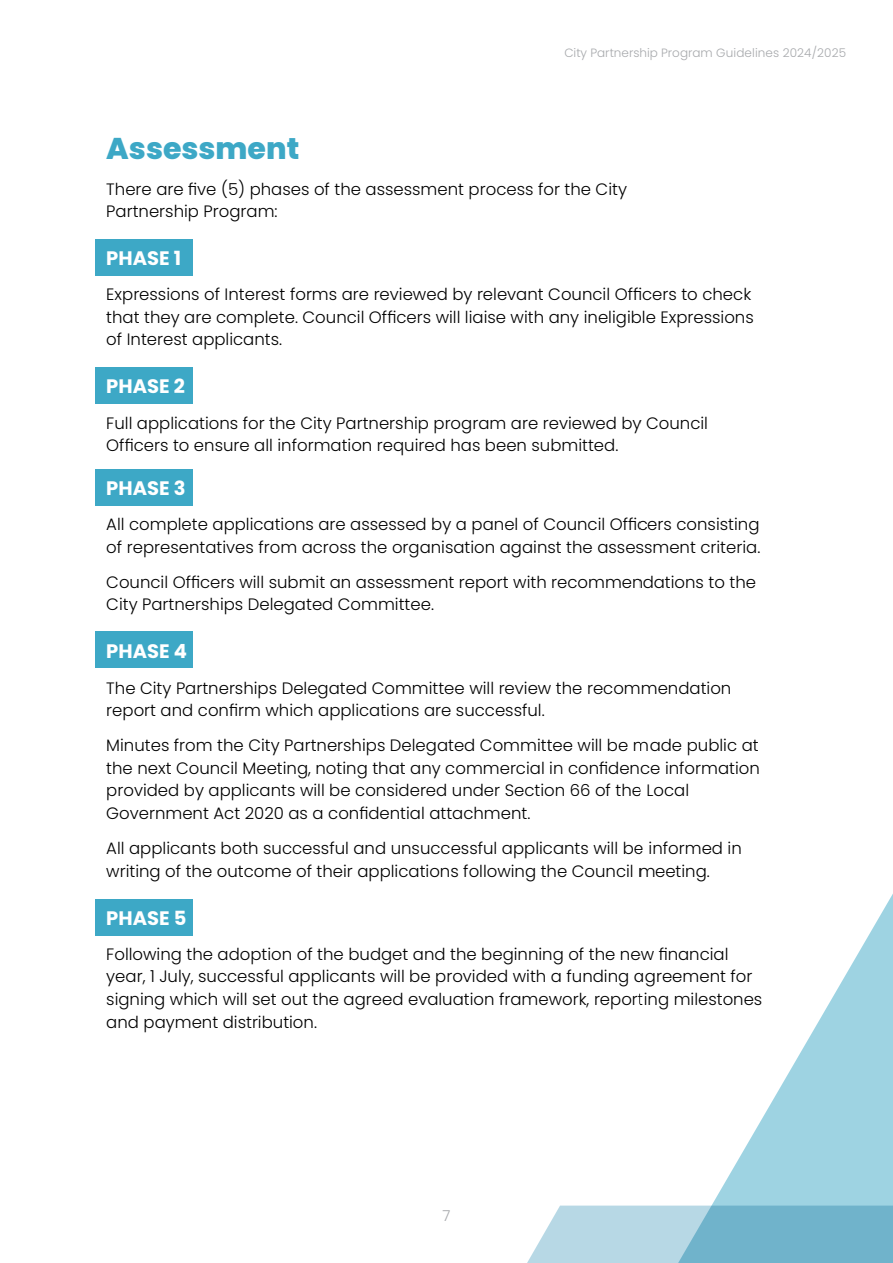
<style>
.page{position:relative;width:893px;height:1263px;background:#fff}
.page>*{position:absolute;margin:0;border:0;box-sizing:border-box;transform-origin:0 0}
.t1{font:800 30px "Poppins";color:#3da8c6}
.t2{font:700 19.5px "Poppins";color:#fff}
.t3{font:300 16.5px/22.5px "Poppins";color:#000}
.t4{font:300 15px "Poppins";color:#a7a9ac}
.t5{font:300 12px "Poppins";color:#a7a9ac}
</style>
<div class="page">
<div style="left:95px;top:239px;width:98px;height:37px;background:#3da8c6"></div>
<div style="left:95px;top:367px;width:98px;height:37px;background:#3da8c6"></div>
<div style="left:95px;top:631px;width:98px;height:37px;background:#3da8c6"></div>
<div style="left:95px;top:899px;width:98px;height:37px;background:#3da8c6"></div>
<div style="left:95px;top:469px;width:98px;height:37px;background:#3da8c6"></div>
<svg style="left:712px;top:894px;width:181px;height:311px"></svg>
<svg style="left:527px;top:1205px;width:366px;height:58px;background:#94c6d8"></svg>
<p class="t5" style="left:564px;top:46px;width:283px">City Partnership Program Guidelines 2024/2025</p>
<h1 class="t1" style="left:106px;top:131px;width:194px">Assessment</h1>
<p class="t3" style="left:106px;top:178px;width:522px">There are five (5) phases of the assessment process for the City<br>Partnership Program:</p>
<p class="t2" style="left:106px;top:247px;width:76px">PHASE 1</p>
<p class="t3" style="left:106px;top:283px;width:649px">Expressions of Interest forms are reviewed by relevant Council Officers to check that they are complete. Council Officers will liaise with any ineligible Expressions of Interest applicants.</p>
<p class="t2" style="left:106px;top:375px;width:80px">PHASE 2</p>
<p class="t3" style="left:106px;top:412px;width:603px">Full applications for the City Partnership program are reviewed by Council<br>Officers to ensure all information required has been submitted.</p>
<p class="t2" style="left:106px;top:477px;width:81px">PHASE 3</p>
<p class="t3" style="left:106px;top:513px;width:655px">All complete applications are assessed by a panel of Council Officers consisting of representatives from across the organisation against the assessment criteria.</p>
<p class="t3" style="left:106px;top:571px;width:651px">Council Officers will submit an assessment report with recommendations to the<br>City Partnerships Delegated Committee.</p>
<p class="t2" style="left:106px;top:640px;width:82px">PHASE 4</p>
<p class="t3" style="left:106px;top:677px;width:627px">The City Partnerships Delegated Committee will review the recommendation report and confirm which applications are successful.</p>
<p class="t3" style="left:106px;top:734px;width:655px">Minutes from the City Partnerships Delegated Committee will be made public at the next Council Meeting, noting that any commercial in confidence information provided by applicants will be considered under Section 66 of the Local Government Act 2020 as a confidential attachment.</p>
<p class="t3" style="left:106px;top:837px;width:637px">All applicants both successful and unsuccessful applicants will be informed in writing of the outcome of their applications following the Council meeting.</p>
<p class="t2" style="left:106px;top:906px;width:82px">PHASE 5</p>
<p class="t3" style="left:106px;top:943px;width:658px">Following the adoption of the budget and the beginning of the new financial year, 1 July, successful applicants will be provided with a funding agreement for signing which will set out the agreed evaluation framework, reporting milestones and payment distribution.</p>
<p class="t4" style="left:442px;top:1207px;width:9px">7</p>
</div>
